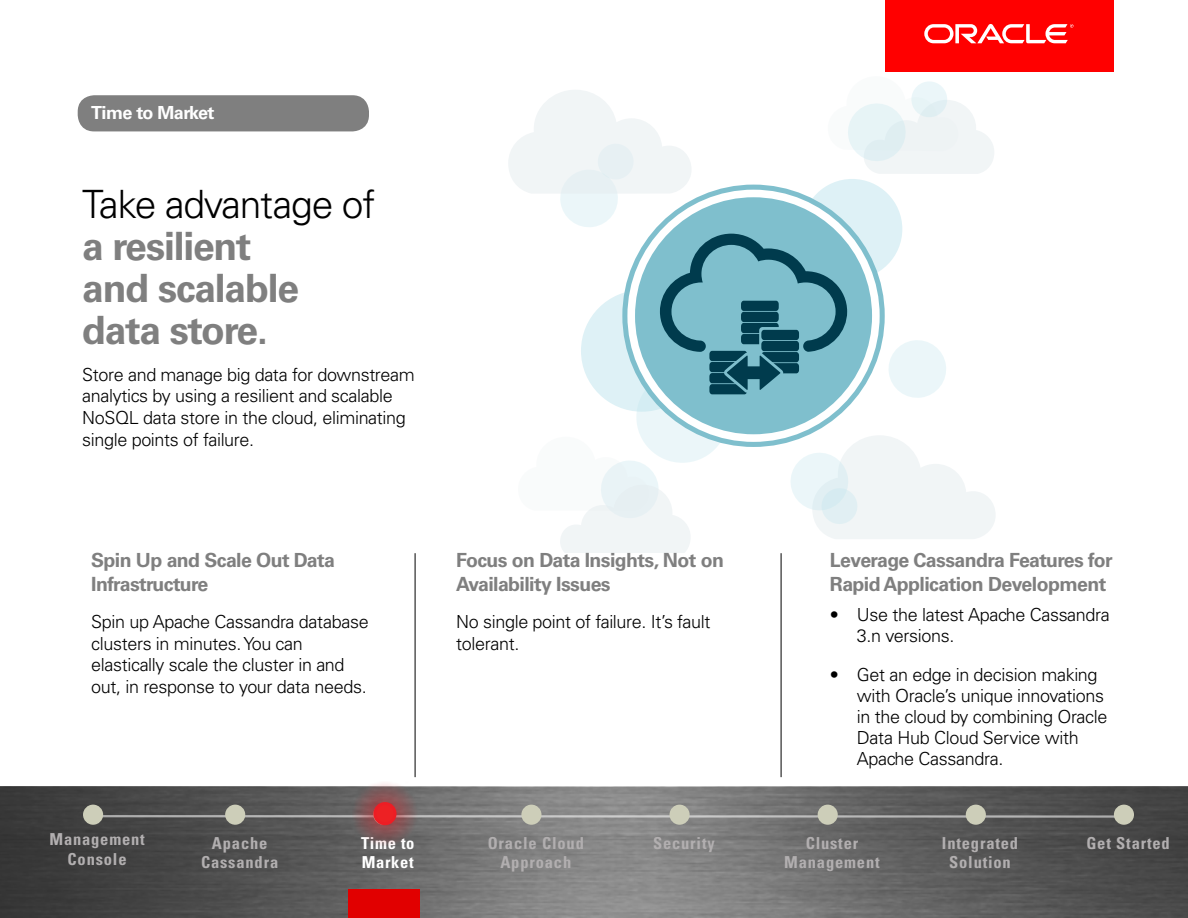
<style>
.page{position:relative;width:1188px;height:918px;background:#fff}
.page>*{position:absolute;margin:0;border:0;box-sizing:border-box;transform-origin:0 0}
.t1{font:700 39px/42px "Univers LT Std";letter-spacing:-.03em;color:#7f7f7f}
.t2{font:300 39px "Univers LT Std";letter-spacing:-.03em;color:#000}
.t3{font:700 19.5px/24px "Univers LT Std";letter-spacing:-.03em;color:#7f7f7f}
.t4{font:300 18px/21.6px "Univers LT Std";letter-spacing:-.02em;color:#000}
.t5{font:700 18px "Univers LT Std";letter-spacing:-.03em;color:#fff}
.t6{font:700 condensed 16.5px/19.5px "Univers LT Std";letter-spacing:.05em;color:#b2afb0;text-align:center}
.t7{font:700 condensed 16.5px/19.5px "Univers LT Std";letter-spacing:.04em;color:#fff}
</style>
<div class="page">
<hr style="left:415px;top:553px;width:1px;height:224px;background:#000">
<hr style="left:781px;top:553px;width:1px;height:224px;background:#000">
<div style="left:78px;top:95px;width:291px;height:36px;background:#7f7f7f;border-radius:16px"></div>
<div style="left:885px;top:0;width:229px;height:71px;background:#f00"></div>
<svg style="left:924px;top:24px;width:149px;height:19px"></svg>
<svg style="left:0;top:787px;width:1188px;height:131px;background:#616161"></svg>
<hr style="left:87px;top:815px;width:1037px;height:3px;background:#fff">
<div style="left:83px;top:805px;width:20px;height:20px;background:#cdceb9;border-radius:50%"></div>
<div style="left:225px;top:805px;width:20px;height:20px;background:#cdceb9;border-radius:50%"></div>
<div style="left:521px;top:805px;width:21px;height:20px;background:#cdceb9;border-radius:50%"></div>
<div style="left:670px;top:805px;width:20px;height:20px;background:#cdceb9;border-radius:50%"></div>
<div style="left:818px;top:805px;width:20px;height:20px;background:#cdceb9;border-radius:50%"></div>
<div style="left:966px;top:805px;width:20px;height:20px;background:#cdceb9;border-radius:50%"></div>
<div style="left:1114px;top:805px;width:20px;height:20px;background:#cdceb9;border-radius:50%"></div>
<div style="left:351px;top:780px;width:66px;height:66px;background:#d2232a;opacity:.75"></div>
<div style="left:375px;top:804px;width:20px;height:20px;background:#ed2124;border-radius:50%"></div>
<div style="left:373px;top:802px;width:24px;height:23px;border:3px solid #ed1d24;border-radius:50%"></div>
<div style="left:348px;top:889px;width:72px;height:29px;background:#e10000"></div>
<svg style="left:636px;top:371px;width:92px;height:92px;background:#dff0f4"></svg>
<svg style="left:889px;top:340px;width:57px;height:58px"></svg>
<div style="left:802px;top:179px;width:100px;height:100px;background:#def1f6;border-radius:50%"></div>
<svg style="left:581px;top:290px;width:122px;height:122px;background:#d7edf3"></svg>
<svg style="left:625px;top:187px;width:257px;height:257px"></svg>
<div style="left:635px;top:197px;width:237px;height:237px;background:#7fbfcd;border-radius:50%"></div>
<svg style="left:508px;top:90px;width:184px;height:137px"></svg>
<svg style="left:560px;top:437px;width:131px;height:116px"></svg>
<svg style="left:848px;top:81px;width:146px;height:93px"></svg>
<svg style="left:791px;top:435px;width:204px;height:104px"></svg>
<div style="left:709px;top:384px;width:38px;height:10px;background:#003b4d;border-radius:3px"></div>
<svg style="left:660px;top:234px;width:187px;height:159px"></svg>
<p class="t5" style="left:91px;top:102px;width:125px">Time to Market</p>
<h1 class="t2" style="left:82px;top:181px;width:295px">Take advantage of</h1>
<h1 class="t1" style="left:82px;top:226px;width:218px">a resilient and scalable data store.</h1>
<p class="t4" style="left:82px;top:364px;width:334px">Store and manage big data for downstream analytics by using a resilient and scalable NoSQL data store in the cloud, eliminating single points of failure.</p>
<p class="t3" style="left:91px;top:549px;width:245px">Spin Up and Scale Out Data<br>Infrastructure</p>
<p class="t4" style="left:91px;top:611px;width:279px">Spin up Apache Cassandra database clusters in minutes. You can elastically scale the cluster in and out, in response to your data needs.</p>
<p class="t3" style="left:456px;top:549px;width:269px">Focus on Data Insights, Not on<br>Availability Issues</p>
<p class="t4" style="left:456px;top:611px;width:256px">No single point of failure. It’s fault tolerant.</p>
<p class="t3" style="left:830px;top:549px;width:284px">Leverage Cassandra Features for<br>Rapid Application Development</p>
<p class="t4" style="left:857px;top:604px;width:254px;line-height:21px;text-indent:-27px">• Use the latest Apache Cassandra<br>3.n versions.</p>
<p class="t4" style="left:857px;top:664px;width:252px;line-height:21px;text-indent:-27px">• Get an edge in decision making with Oracle’s unique innovations in the cloud by combining Oracle<br>Data Hub Cloud Service with<br>Apache Cassandra.</p>
<p class="t6" style="left:49px;top:830px;width:97px">Management<br>Console</p>
<p class="t6" style="left:201px;top:833px;width:79px">Apache<br>Cassandra</p>
<p class="t7" style="left:361px;top:833px;width:55px">Time to<br>Market</p>
<p class="t6" style="left:488px;top:833px;width:98px">Oracle Cloud<br>Approach</p>
<p class="t6" style="left:653px;top:833px;width:63px">Security</p>
<p class="t6" style="left:784px;top:833px;width:97px">Cluster<br>Management</p>
<p class="t6" style="left:942px;top:833px;width:78px">Integrated<br>Solution</p>
<p class="t6" style="left:1086px;top:833px;width:85px">Get Started</p>
</div>
